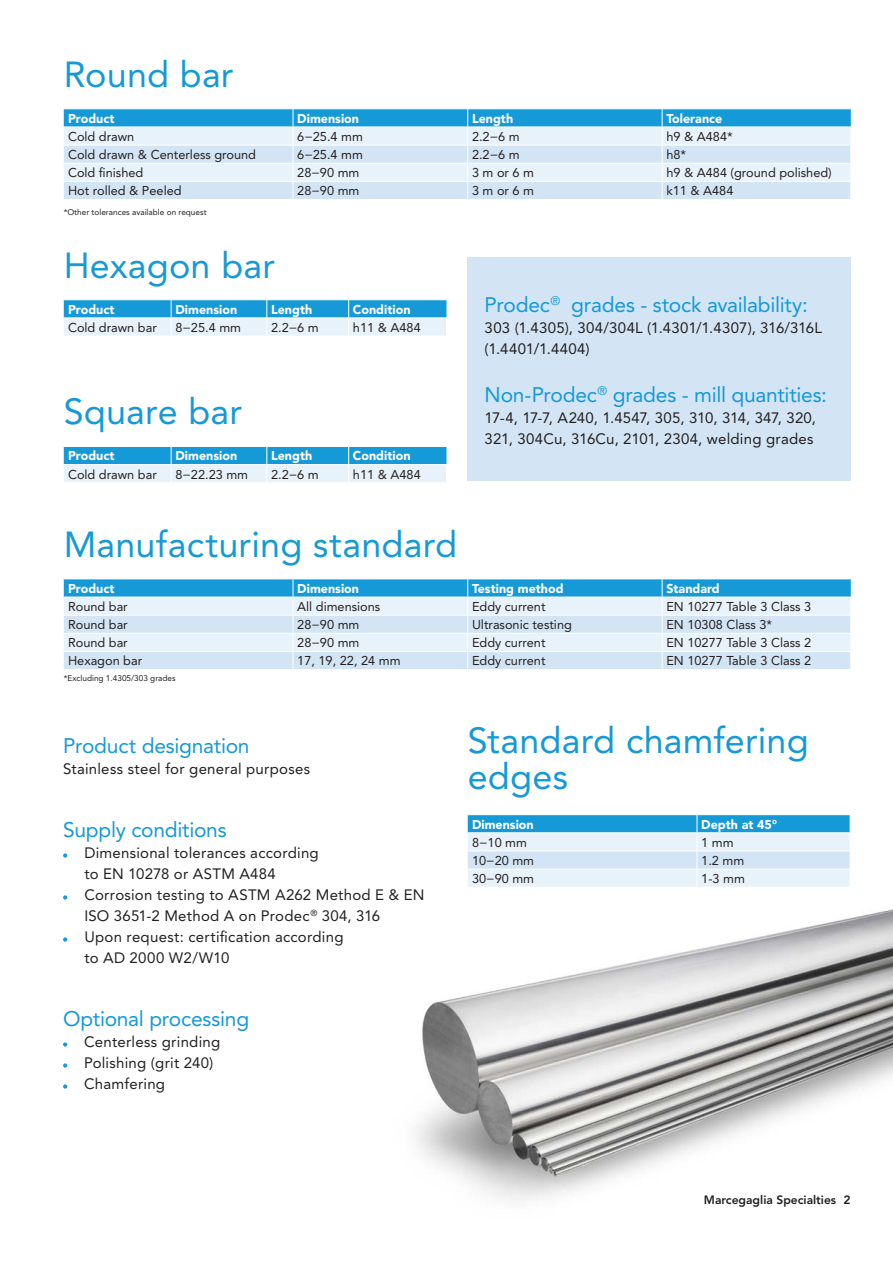
<style>
.page{position:relative;width:893px;height:1263px;background:#fff}
.page>*{position:absolute;margin:0;border:0;box-sizing:border-box;transform-origin:0 0}
.Headline_24_24{font:36px "Avenir LT Std";letter-spacing:.005em;color:#1599d7}
.t1{font:21px "Avenir LT Std";letter-spacing:-.01em;color:#1599d7}
.t2{font:15px/21px "Avenir LT Std";letter-spacing:.015em;color:#231f20}
.Table_text{font:12.75px "Avenir LT Std";color:#231f20}
.Table_Header{font:900 12.75px "Avenir LT Std";color:#fff}
.t3{font:800 12px "Avenir LT Std";color:#231f20}
.Footnote{font:8.25px "Avenir LT Std";color:#231f20}
</style>
<div class="page">
<svg style="left:64px;top:109px;width:787px;height:90px;background:#b9dcf1"></svg>
<svg style="left:64px;top:300px;width:383px;height:36px;background:#86c8e9"></svg>
<svg style="left:64px;top:446px;width:383px;height:36px;background:#86c9e9"></svg>
<svg style="left:64px;top:579px;width:787px;height:90px;background:#b9dcf1"></svg>
<svg style="left:468px;top:815px;width:383px;height:72px;background:#b2daf0"></svg>
<div style="left:468px;top:257px;width:383px;height:224px;background:#d3e5f5"></div>
<img style="left:416px;top:909px;width:477px;height:292px">
<svg style="left:63px;top:853px;width:4px;height:5px"></svg>
<svg style="left:63px;top:895px;width:4px;height:5px"></svg>
<svg style="left:63px;top:937px;width:4px;height:5px"></svg>
<svg style="left:63px;top:1042px;width:4px;height:5px"></svg>
<svg style="left:63px;top:1063px;width:4px;height:5px"></svg>
<svg style="left:63px;top:1084px;width:4px;height:5px"></svg>
<p class="Headline_24_24" style="left:64px;top:53px;width:171px">Round bar</p>
<p class="Table_Header" style="left:68px;top:111px;width:48px">Product</p>
<p class="Table_Header" style="left:297px;top:111px;width:63px">Dimension</p>
<p class="Table_Header" style="left:472px;top:111px;width:43px">Length</p>
<p class="Table_Header" style="left:666px;top:111px;width:57px">Tolerance</p>
<p class="Table_text" style="left:68px;top:129px;width:68px">Cold drawn</p>
<p class="Table_text" style="left:297px;top:129px;width:67px">6−25.4 mm</p>
<p class="Table_text" style="left:472px;top:129px;width:49px">2.2−6 m</p>
<p class="Table_text" style="left:666px;top:129px;width:68px">h9 &amp; A484*</p>
<p class="Table_text" style="left:68px;top:147px;width:190px">Cold drawn &amp; Centerless ground</p>
<p class="Table_text" style="left:297px;top:147px;width:67px">6−25.4 mm</p>
<p class="Table_text" style="left:472px;top:147px;width:49px">2.2−6 m</p>
<p class="Table_text" style="left:666px;top:147px;width:21px">h8*</p>
<p class="Table_text" style="left:68px;top:165px;width:77px">Cold finished</p>
<p class="Table_text" style="left:297px;top:165px;width:64px">28−90 mm</p>
<p class="Table_text" style="left:472px;top:165px;width:64px">3 m or 6 m</p>
<p class="Table_text" style="left:666px;top:165px;width:167px">h9 &amp; A484 (ground polished)</p>
<p class="Table_text" style="left:68px;top:183px;width:115px">Hot rolled &amp; Peeled</p>
<p class="Table_text" style="left:297px;top:183px;width:64px">28−90 mm</p>
<p class="Table_text" style="left:472px;top:183px;width:64px">3 m or 6 m</p>
<p class="Table_text" style="left:666px;top:183px;width:69px">k11 &amp; A484</p>
<p class="Footnote" style="left:64px;top:208px;width:144px">*Other tolerances available on request</p>
<p class="Headline_24_24" style="left:64px;top:244px;width:213px">Hexagon bar</p>
<p class="Table_Header" style="left:68px;top:301px;width:48px">Product</p>
<p class="Table_Header" style="left:175px;top:301px;width:63px">Dimension</p>
<p class="Table_Header" style="left:271px;top:301px;width:43px">Length</p>
<p class="Table_Header" style="left:353px;top:301px;width:59px">Condition</p>
<p class="Table_text" style="left:68px;top:320px;width:90px">Cold drawn bar</p>
<p class="Table_text" style="left:175px;top:320px;width:67px">8−25.4 mm</p>
<p class="Table_text" style="left:271px;top:320px;width:49px">2.2−6 m</p>
<p class="Table_text" style="left:353px;top:320px;width:69px">h11 &amp; A484</p>
<p class="Headline_24_24" style="left:64px;top:391px;width:180px">Square bar</p>
<p class="Table_Header" style="left:68px;top:448px;width:48px">Product</p>
<p class="Table_Header" style="left:175px;top:448px;width:63px">Dimension</p>
<p class="Table_Header" style="left:271px;top:448px;width:43px">Length</p>
<p class="Table_Header" style="left:353px;top:448px;width:59px">Condition</p>
<p class="Table_text" style="left:68px;top:467px;width:90px">Cold drawn bar</p>
<p class="Table_text" style="left:175px;top:467px;width:74px">8−22.23 mm</p>
<p class="Table_text" style="left:271px;top:467px;width:49px">2.2−6 m</p>
<p class="Table_text" style="left:353px;top:467px;width:69px">h11 &amp; A484</p>
<p class="Headline_24_24" style="left:64px;top:523px;width:395px">Manufacturing standard</p>
<p class="t1" style="left:485px;top:292px;width:325px">Prodec<sup>®</sup> grades - stock availability:</p>
<p class="t2" style="left:485px;top:317px;width:339px">303 (1.4305), 304/304L (1.4301/1.4307), 316/316L (1.4401/1.4404)</p>
<p class="t1" style="left:485px;top:382px;width:344px">Non-Prodec<sup>®</sup> grades - mill quantities:</p>
<p class="t2" style="left:485px;top:407px;width:333px">17-4, 17-7, A240, 1.4547, 305, 310, 314, 347, 320,<br>321, 304Cu, 316Cu, 2101, 2304, welding grades</p>
<p class="Table_Header" style="left:68px;top:581px;width:48px">Product</p>
<p class="Table_Header" style="left:297px;top:581px;width:63px">Dimension</p>
<p class="Table_Header" style="left:472px;top:581px;width:93px">Testing method</p>
<p class="Table_Header" style="left:666px;top:581px;width:55px">Standard</p>
<p class="Table_text" style="left:68px;top:599px;width:61px">Round bar</p>
<p class="Table_text" style="left:297px;top:599px;width:85px">All dimensions</p>
<p class="Table_text" style="left:472px;top:599px;width:75px">Eddy current</p>
<p class="Table_text" style="left:666px;top:599px;width:146px">EN 10277 Table 3 Class 3</p>
<p class="Table_text" style="left:68px;top:617px;width:61px">Round bar</p>
<p class="Table_text" style="left:297px;top:617px;width:64px">28−90 mm</p>
<p class="Table_text" style="left:472px;top:617px;width:101px">Ultrasonic testing</p>
<p class="Table_text" style="left:666px;top:617px;width:107px">EN 10308 Class 3*</p>
<p class="Table_text" style="left:68px;top:635px;width:61px">Round bar</p>
<p class="Table_text" style="left:297px;top:635px;width:64px">28−90 mm</p>
<p class="Table_text" style="left:472px;top:635px;width:75px">Eddy current</p>
<p class="Table_text" style="left:666px;top:635px;width:146px">EN 10277 Table 3 Class 2</p>
<p class="Table_text" style="left:68px;top:653px;width:76px">Hexagon bar</p>
<p class="Table_text" style="left:297px;top:653px;width:105px">17, 19, 22, 24 mm</p>
<p class="Table_text" style="left:472px;top:653px;width:75px">Eddy current</p>
<p class="Table_text" style="left:666px;top:653px;width:146px">EN 10277 Table 3 Class 2</p>
<p class="Footnote" style="left:64px;top:673px;width:113px">*Excluding 1.4305/303 grades</p>
<p class="t1" style="left:63px;top:733px;width:188px">Product designation</p>
<p class="t2" style="left:63px;top:758px;width:249px">Stainless steel for general purposes</p>
<p class="t1" style="left:63px;top:817px;width:165px">Supply conditions</p>
<p class="t2" style="left:84px;top:842px;width:236px">Dimensional tolerances according</p>
<p class="t2" style="left:84px;top:863px;width:193px">to EN 10278 or ASTM A484</p>
<p class="t2" style="left:84px;top:884px;width:342px">Corrosion testing to ASTM A262 Method E &amp; EN</p>
<p class="t2" style="left:84px;top:905px;width:297px">ISO 3651-2 Method A on Prodec<sup>®</sup> 304, 316</p>
<p class="t2" style="left:84px;top:926px;width:261px">Upon request: certification according</p>
<p class="t2" style="left:84px;top:947px;width:147px">to AD 2000 W2/W10</p>
<p class="t1" style="left:63px;top:1006px;width:188px">Optional processing</p>
<p class="t2" style="left:84px;top:1031px;width:138px">Centerless grinding</p>
<p class="t2" style="left:84px;top:1052px;width:131px">Polishing (grit 240)</p>
<p class="t2" style="left:84px;top:1073px;width:83px">Chamfering</p>
<p class="Headline_24_24" style="left:468px;top:719px;width:342px">Standard chamfering</p>
<p class="Headline_24_24" style="left:468px;top:755px;width:102px">edges</p>
<p class="Table_Header" style="left:472px;top:816px;width:63px">Dimension</p>
<p class="Table_Header" style="left:701px;top:816px;width:77px">Depth at 45°</p>
<p class="Table_text" style="left:472px;top:835px;width:57px">8−10 mm</p>
<p class="Table_text" style="left:701px;top:835px;width:34px">1 mm</p>
<p class="Table_text" style="left:472px;top:853px;width:64px">10−20 mm</p>
<p class="Table_text" style="left:701px;top:853px;width:44px">1.2 mm</p>
<p class="Table_text" style="left:472px;top:871px;width:64px">30−90 mm</p>
<p class="Table_text" style="left:701px;top:871px;width:45px">1-3 mm</p>
<p class="t3" style="left:704px;top:1193px;width:148px">Marcegaglia Specialties 2</p>
</div>
